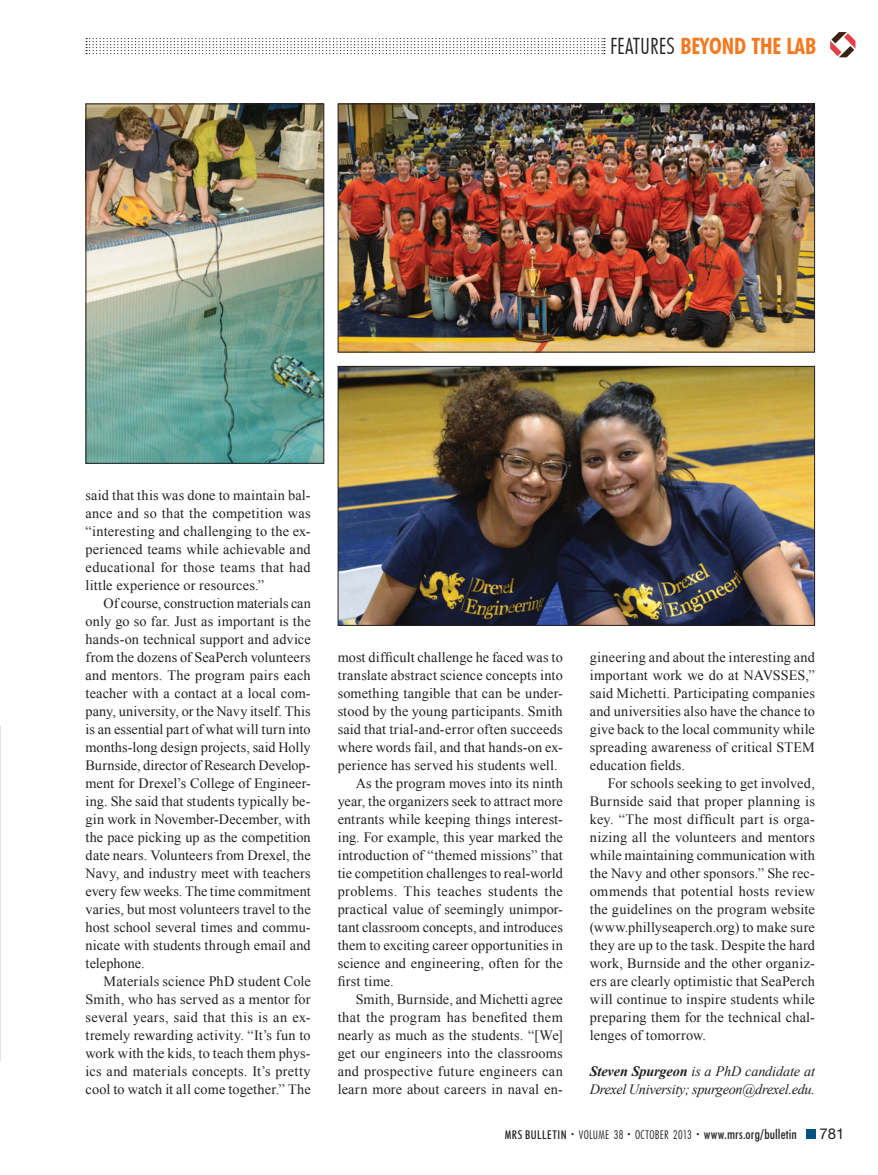
<style>
.page{position:relative;width:878px;height:1175px;background:#fff}
.page>*{position:absolute;margin:0;border:0;box-sizing:border-box;transform-origin:0 0}
.t1{font:700 condensed 22.5px "Futura BT";color:#f47920}
.t2{font:15px "Helvetica Neue LT Std";color:#231f20}
.t3{font:14.25px/18px "Times New Roman";letter-spacing:.015em;color:#231f20;text-align:justify}
.t4{font:italic 14.25px/18px "Times New Roman";letter-spacing:-.02em;color:#231f20}
.t5{font:500 condensed 13.5px "Futura BT";letter-spacing:.01em;color:#231f20}
.s1{font-weight:300;color:#231f20}
.s2{font-weight:700}
.s3{font-size:12px}
.s4{font-weight:300;font-size:7.5px}
.s5{font-weight:300;font-size:12px}
</style>
<div class="page">
<div style="left:806px;top:1130px;width:9px;height:8px;background:#005080"></div>
<svg style="left:86px;top:38px;width:519px;height:16px"></svg>
<svg style="left:830px;top:32px;width:25px;height:25px"></svg>
<svg style="left:0;top:725px;width:1px;height:335px"></svg>
<img style="left:88px;top:106px;width:234px;height:356px">
<div style="left:86px;top:104px;width:238px;height:360px;border:1px solid #231f20"></div>
<img style="left:340px;top:368px;width:472px;height:256px">
<div style="left:338px;top:366px;width:476px;height:260px;border:1px solid #231f20"></div>
<img style="left:340px;top:106px;width:472px;height:244px">
<div style="left:338px;top:104px;width:476px;height:248px;border:1px solid #231f20"></div>
<h1 class="t1" style="left:610px;top:32px;width:207px"><span class="s1">FEATURES</span> BEYOND THE LAB</h1>
<p class="t3" style="left:86px;top:486px;width:227px">said that this was done to maintain bal&shy;ance and so that the competition was “interesting and challenging to the ex&shy;perienced teams while achievable and educational for those teams that had little experience or resources.”</p>
<p class="t3" style="left:86px;top:594px;width:227px;text-indent:18px">Of course, construction materials can only go so far. Just as important is the hands-on technical support and advice from the dozens of SeaPerch volunteers and mentors. The program pairs each teacher with a contact at a local com&shy;pany, university, or the Navy itself. This is an essential part of what will turn into months-long design projects, said Holly Burnside, director of Research Develop&shy;ment for Drexel’s College of Engineer&shy;ing. She said that students typically be&shy;gin work in November-December, with the pace picking up as the competition date nears. Volunteers from Drexel, the Navy, and industry meet with teachers every few weeks. The time commitment varies, but most volunteers travel to the host school several times and commu&shy;nicate with students through email and telephone.</p>
<p class="t3" style="left:86px;top:972px;width:227px;text-indent:18px">Materials science PhD student Cole Smith, who has served as a mentor for several years, said that this is an ex&shy;tremely rewarding activity. “It’s fun to work with the kids, to teach them phys&shy;ics and materials concepts. It’s pretty cool to watch it all come together.” The</p>
<p class="t3" style="left:337px;top:648px;width:227px">most difficult challenge he faced was to</p>
<p class="t3" style="left:338px;top:666px;width:227px">translate abstract science concepts into</p>
<p class="t3" style="left:338px;top:684px;width:227px">something tangible that can be under-</p>
<p class="t3" style="left:338px;top:702px;width:226px">stood by the young participants. Smith</p>
<p class="t3" style="left:338px;top:720px;width:227px">said that trial-and-error often succeeds</p>
<p class="t3" style="left:338px;top:738px;width:227px">where words fail, and that hands-on ex-</p>
<p class="t3" style="left:338px;top:756px;width:221px">perience has served his students well.</p>
<p class="t3" style="left:356px;top:774px;width:209px">As the program moves into its ninth</p>
<p class="t3" style="left:338px;top:792px;width:226px">year, the organizers seek to attract more</p>
<p class="t3" style="left:338px;top:810px;width:227px">entrants while keeping things interest-</p>
<p class="t3" style="left:338px;top:828px;width:227px">ing. For example, this year marked the</p>
<p class="t3" style="left:338px;top:846px;width:226px">introduction of “themed missions” that</p>
<p class="t3" style="left:338px;top:864px;width:227px">tie competition challenges to real-world</p>
<p class="t3" style="left:338px;top:882px;width:227px">problems. This teaches students the</p>
<p class="t3" style="left:338px;top:900px;width:227px">practical value of seemingly unimpor-</p>
<p class="t3" style="left:338px;top:918px;width:227px">tant classroom concepts, and introduces</p>
<p class="t3" style="left:338px;top:936px;width:227px">them to exciting career opportunities in</p>
<p class="t3" style="left:338px;top:954px;width:227px">science and engineering, often for the</p>
<p class="t3" style="left:338px;top:972px;width:57px">first time.</p>
<p class="t3" style="left:356px;top:990px;width:209px">Smith, Burnside, and Michetti agree</p>
<p class="t3" style="left:338px;top:1008px;width:227px">that the program has benefited them</p>
<p class="t3" style="left:338px;top:1026px;width:227px">nearly as much as the students. “[We]</p>
<p class="t3" style="left:338px;top:1044px;width:227px">get our engineers into the classrooms</p>
<p class="t3" style="left:338px;top:1062px;width:227px">and prospective future engineers can</p>
<p class="t3" style="left:338px;top:1080px;width:227px">learn more about careers in naval en-</p>
<p class="t3" style="left:590px;top:648px;width:227px">gineering and about the interesting and important work we do at NAVSSES,” said Michetti. Participating companies and universities also have the chance to give back to the local community while spreading awareness of critical STEM education fields.</p>
<p class="t3" style="left:590px;top:774px;width:227px;text-indent:18px">For schools seeking to get involved, Burnside said that proper planning is key. “The most difficult part is orga&shy;nizing all the volunteers and mentors while maintaining communication with the Navy and other sponsors.” She rec&shy;ommends that potential hosts review the guidelines on the program website (www.phillyseaperch.org) to make sure they are up to the task. Despite the hard work, Burnside and the other organiz&shy;ers are clearly optimistic that SeaPerch will continue to inspire students while preparing them for the technical chal&shy;lenges of tomorrow.</p>
<p class="t4" style="left:590px;top:1062px;width:227px"><span class="s2">Steven Spurgeon</span> is a PhD candidate at<br>Drexel University; spurgeon@drexel.edu.</p>
<p class="t5" style="left:504px;top:1126px;width:294px"><span class="s3">MRS BULLETIN</span> <span class="s4">•</span> <span class="s5">VOLUME 38</span> <span class="s4">•</span> <span class="s5">OCTOBER 2013</span> <span class="s4">•</span> www.mrs.org/bulletin</p>
<p class="t2" style="left:819px;top:1128px;width:27px">781</p>
</div>
